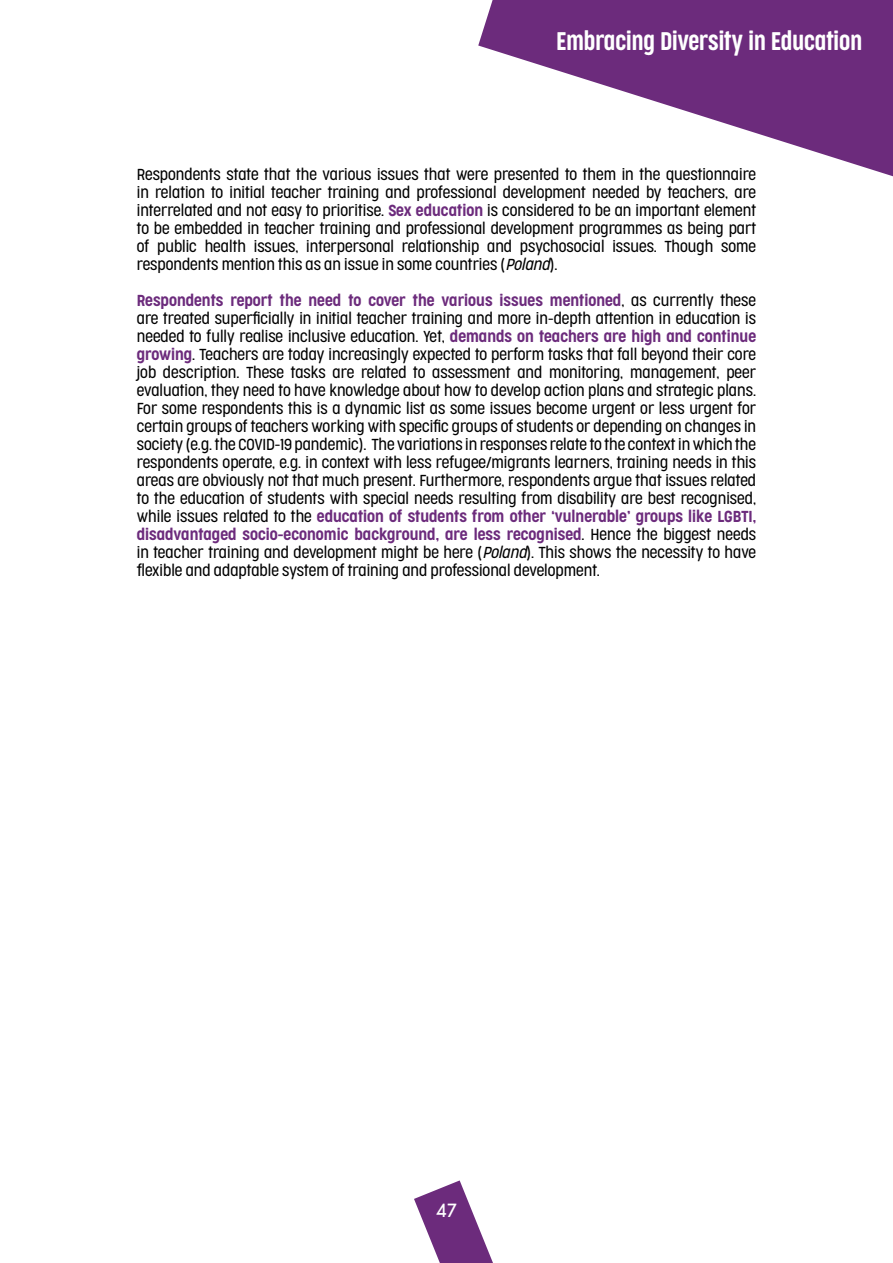
<style>
.page{position:relative;width:893px;height:1263px;background:#fff}
.page>*{position:absolute;margin:0;border:0;box-sizing:border-box;transform-origin:0 0}
.t1{font:300 24px "Cocogoose Compressed";color:#fff}
.t2{font:300 18px "Cocogoose Pro";color:#fff}
.t3{font:300 15px/18px "Cocogoose Condensed";color:#000;text-align:justify}
.s1{color:#6c2b7c}
.s2{font-style:italic}
</style>
<div class="page">
<svg style="left:414px;top:1180px;width:79px;height:83px"></svg>
<svg style="left:478px;top:0;width:415px;height:177px;fill:#6c2b7c"></svg>
<h1 class="t1" style="left:557px;top:25px;width:307px">Embracing Diversity in Education</h1>
<p class="t3" style="left:137px;top:166px;width:621px">Respondents state that the various issues that were presented to them in the questionnaire in relation to initial teacher training and professional development needed by teachers, are interrelated and not easy to prioritise. <span class="s1">Sex education</span> is considered to be an important element to be embedded in teacher training and professional development programmes as being part of public health issues, interpersonal relationship and psychosocial issues. Though some respondents mention this as an issue in some countries (<span class="s2">Poland</span>).</p>
<p class="t3" style="left:137px;top:292px;width:621px"><span class="s1">Respondents report the need to cover the various issues mentioned</span>, as currently these are treated superficially in initial teacher training and more in-depth attention in education is needed to fully realise inclusive education. Yet, <span class="s1">demands on teachers are high and continue growing</span>. Teachers are today increasingly expected to perform tasks that fall beyond their core job description. These tasks are related to assessment and monitoring, management, peer evaluation, they need to have knowledge about how to develop action plans and strategic plans.<br>For some respondents this is a dynamic list as some issues become urgent or less urgent for certain groups of teachers working with specific groups of students or depending on changes in society (e.g. the COVID-19 pandemic). The variations in responses relate to the context in which the respondents operate, e.g. in context with less refugee/migrants learners, training needs in this areas are obviously not that much present. Furthermore, respondents argue that issues related to the education of students with special needs resulting from disability are best recognised, while issues related to the <span class="s1">education of students from other ‘vulnerable’ groups like LGBTI, disadvantaged socio-economic background, are less recognised</span>. Hence the biggest needs in teacher training and development might be here (<span class="s2">Poland</span>). This shows the necessity to have flexible and adaptable system of training and professional development.</p>
<p class="t2" style="left:436px;top:1198px;width:23px">47</p>
</div>
